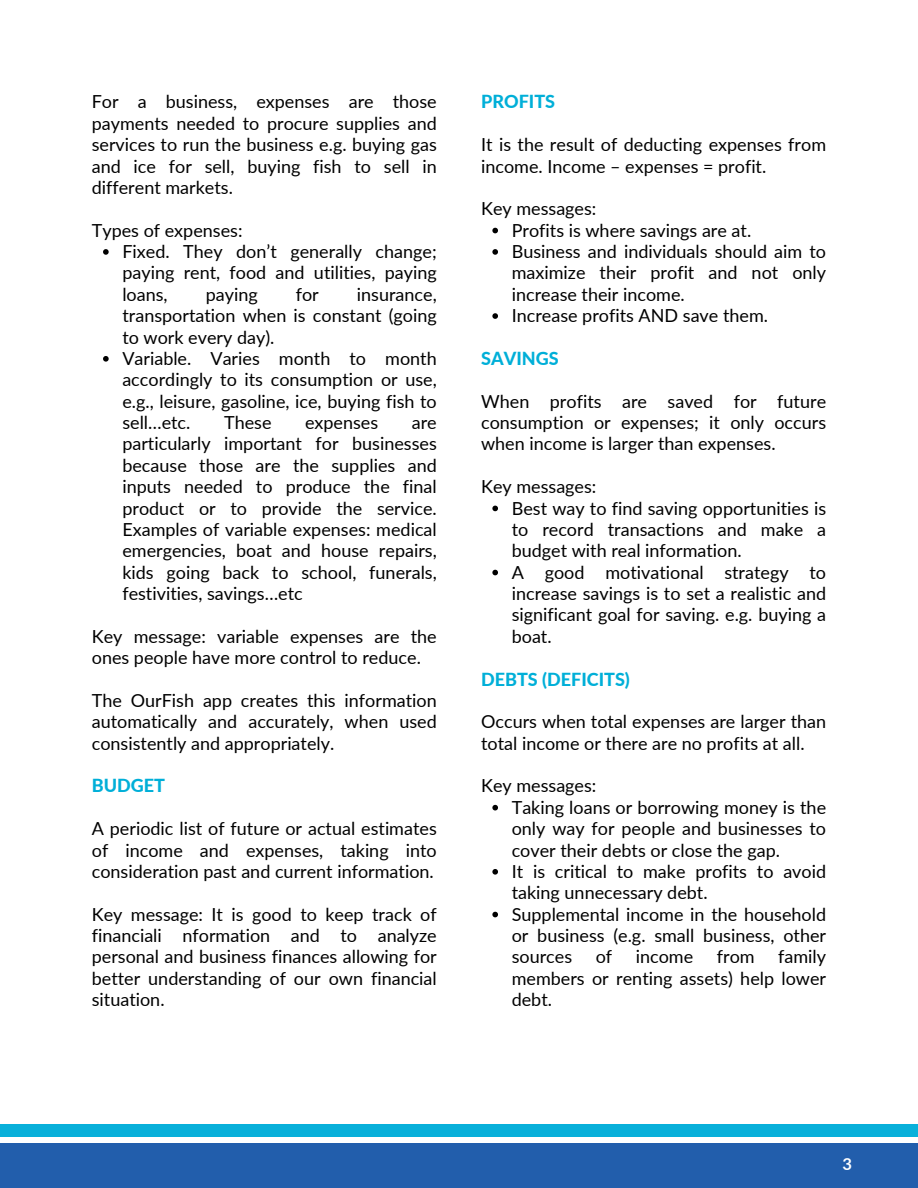
<style>
.page{position:relative;width:918px;height:1188px;background:#fff}
.page>*{position:absolute;margin:0;border:0;box-sizing:border-box;transform-origin:0 0}
.t1{font:18px/21.3px "Lato";color:#000;text-align:justify}
.t2{font:800 18px "Lato";color:#00afd8}
.t3{font:700 16.5px "Lato";color:#fff}
</style>
<div class="page">
<div style="left:0;top:1144px;width:918px;height:44px;background:#225eac"></div>
<div style="left:0;top:1125px;width:918px;height:12px;background:#09b0da"></div>
<svg style="left:103px;top:249px;width:6px;height:6px"></svg>
<svg style="left:103px;top:356px;width:6px;height:6px"></svg>
<svg style="left:492px;top:228px;width:6px;height:5px"></svg>
<svg style="left:492px;top:249px;width:6px;height:6px"></svg>
<svg style="left:492px;top:313px;width:6px;height:6px"></svg>
<svg style="left:492px;top:506px;width:6px;height:5px"></svg>
<svg style="left:492px;top:570px;width:6px;height:5px"></svg>
<svg style="left:492px;top:805px;width:6px;height:5px"></svg>
<svg style="left:492px;top:869px;width:6px;height:6px"></svg>
<svg style="left:492px;top:912px;width:6px;height:5px"></svg>
<p class="t1" style="left:92px;top:91px;width:347px">For a business, expenses are those payments needed to procure supplies and services to run the business e.g. buying gas and ice for sell, buying fish to sell in different markets.</p>
<p class="t1" style="left:92px;top:219px;width:152px">Types of expenses:</p>
<p class="t1" style="left:122px;top:240px;width:316px">Fixed. They don’t generally change; paying rent, food and utilities, paying loans,</p>
<p class="t1" style="left:122px;top:283px;width:316px;text-indent:235px">insurance, transportation when is constant (going to work every day).</p>
<p class="t1" style="left:122px;top:347px;width:316px">Variable. Varies month to month accordingly to its consumption or use, e.g., leisure, gasoline, ice, buying fish to sell…etc.</p>
<p class="t1" style="left:206px;top:283px;width:54px">paying</p>
<p class="t1" style="left:296px;top:283px;width:25px">for</p>
<p class="t1" style="left:224px;top:411px;width:49px">These</p>
<p class="t1" style="left:305px;top:411px;width:75px">expenses</p>
<p class="t1" style="left:122px;top:411px;width:316px;text-indent:289px">are particularly important for businesses because those are the supplies and inputs needed to produce the final product or to provide the service.<br>Examples of variable expenses: medical emergencies, boat and house repairs, kids going back to school, funerals, festivities, savings…etc</p>
<p class="t1" style="left:92px;top:625px;width:347px">Key message: variable expenses are the ones people have more control to reduce.</p>
<p class="t1" style="left:92px;top:689px;width:347px">The OurFish app creates this information automatically and accurately, when used consistently and appropriately.</p>
<p class="t2" style="left:92px;top:775px;width:75px">BUDGET</p>
<p class="t1" style="left:92px;top:818px;width:347px">A periodic list of future or actual estimates of income and expenses, taking into consideration past and current information.</p>
<p class="t1" style="left:92px;top:903px;width:347px">Key message: It is good to keep track of financiali nformation and to analyze personal and business finances allowing for better understanding of our own financial situation.</p>
<p class="t2" style="left:481px;top:91px;width:76px">PROFITS</p>
<p class="t1" style="left:481px;top:134px;width:347px">It is the result of deducting expenses from income. Income – expenses = profit.</p>
<p class="t1" style="left:481px;top:198px;width:117px">Key messages:</p>
<p class="t1" style="left:512px;top:219px;width:241px">Profits is where savings are at.</p>
<p class="t1" style="left:512px;top:240px;width:316px">Business and individuals should aim to maximize their profit and not only increase their income.</p>
<p class="t1" style="left:512px;top:305px;width:258px">Increase profits AND save them.</p>
<p class="t2" style="left:481px;top:347px;width:79px">SAVINGS</p>
<p class="t1" style="left:481px;top:390px;width:347px">When profits are saved for future consumption or expenses; it only occurs when income is larger than expenses.</p>
<p class="t1" style="left:481px;top:476px;width:117px">Key messages:</p>
<p class="t1" style="left:512px;top:497px;width:316px">Best way to find saving opportunities is to record transactions and make a budget with real information.</p>
<p class="t1" style="left:512px;top:561px;width:316px">A good motivational strategy to increase savings is to set a realistic and significant goal for saving. e.g. buying a boat.</p>
<p class="t2" style="left:481px;top:668px;width:150px">DEBTS (DEFICITS)</p>
<p class="t1" style="left:481px;top:711px;width:347px">Occurs when total expenses are larger than total income or there are no profits at all.</p>
<p class="t1" style="left:481px;top:775px;width:117px">Key messages:</p>
<p class="t1" style="left:512px;top:796px;width:316px">Taking loans or borrowing money is the only way for people and businesses to cover their debts or close the gap.</p>
<p class="t1" style="left:512px;top:860px;width:316px">It is critical to make profits to avoid taking unnecessary debt.</p>
<p class="t1" style="left:512px;top:903px;width:316px">Supplemental income in the household or business (e.g. small business, other sources</p>
<p class="t1" style="left:512px;top:946px;width:316px;text-indent:267px">family members or renting assets) help lower debt.</p>
<p class="t1" style="left:596px;top:946px;width:18px">of</p>
<p class="t1" style="left:636px;top:946px;width:59px">income</p>
<p class="t1" style="left:717px;top:946px;width:39px">from</p>
<p class="t3" style="left:842px;top:1154px;width:11px">3</p>
</div>
